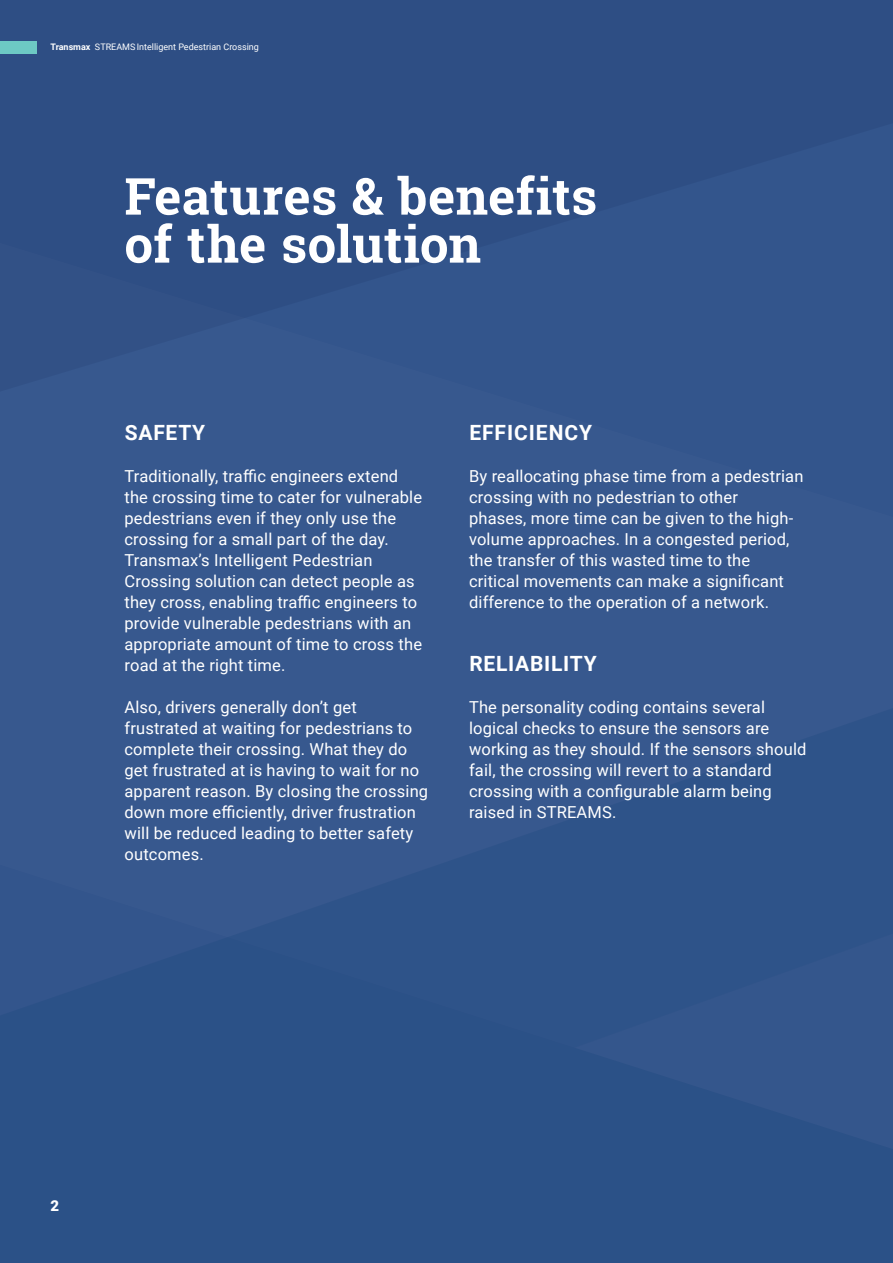
<style>
.page{position:relative;width:893px;height:1263px;background:#fff}
.page>*{position:absolute;margin:0;border:0;box-sizing:border-box;transform-origin:0 0}
.t1{font:700 51px/48px "Roboto Slab";letter-spacing:.005em;color:#fff}
.t2{font:700 21px "Roboto";letter-spacing:.045em;color:#fff}
.t3{font:16.5px/21px "Roboto";letter-spacing:.01em;color:#fff}
.t4{font:900 15px "Roboto";color:#fff}
.t5{font:9px "Roboto";color:#fff}
.s1{font-weight:700}
</style>
<div class="page">
<div style="left:0;top:404px;width:893px;height:304px;background:#37588e"></div>
<div style="left:0;top:0;width:893px;height:404px;background:#2e4e84"></div>
<svg style="left:0;top:708px;width:893px;height:555px;fill:#2e5389"></svg>
<div style="left:0;top:41px;width:36px;height:12px;background:#6dc9c4"></div>
<p class="t5" style="left:50px;top:41px;width:210px"><span class="s1">Transmax</span> STREAMSIntelligent Pedestrian Crossing</p>
<h1 class="t1" style="left:124px;top:172px;width:474px">Features &amp; benefits of the solution</h1>
<p class="t2" style="left:125px;top:418px;width:82px">SAFETY</p>
<p class="t3" style="left:124px;top:465px;width:299px">Traditionally, traffic engineers extend the crossing time to cater for vulnerable pedestrians even if they only use the crossing for a small part of the day.<br>Transmax’s Intelligent Pedestrian Crossing solution can detect people as they cross, enabling traffic engineers to provide vulnerable pedestrians with an appropriate amount of time to cross the road at the right time.</p>
<p class="t3" style="left:124px;top:696px;width:305px">Also, drivers generally don’t get frustrated at waiting for pedestrians to complete their crossing. What they do get frustrated at is having to wait for no apparent reason. By closing the crossing down more efficiently, driver frustration will be reduced leading to better safety outcomes.</p>
<p class="t2" style="left:469px;top:418px;width:124px">EFFICIENCY</p>
<p class="t3" style="left:469px;top:465px;width:336px">By reallocating phase time from a pedestrian crossing with no pedestrian to other<br>phases, more time can be given to the high&shy;volume approaches. In a congested period, the transfer of this wasted time to the critical movements can make a significant difference to the operation of a network.</p>
<p class="t2" style="left:469px;top:649px;width:129px">RELIABILITY</p>
<p class="t3" style="left:469px;top:696px;width:339px">The personality coding contains several logical checks to ensure the sensors are working as they should. If the sensors should fail, the crossing will revert to a standard crossing with a configurable alarm being raised in STREAMS.</p>
<p class="t4" style="left:50px;top:1195px;width:10px">2</p>
</div>
